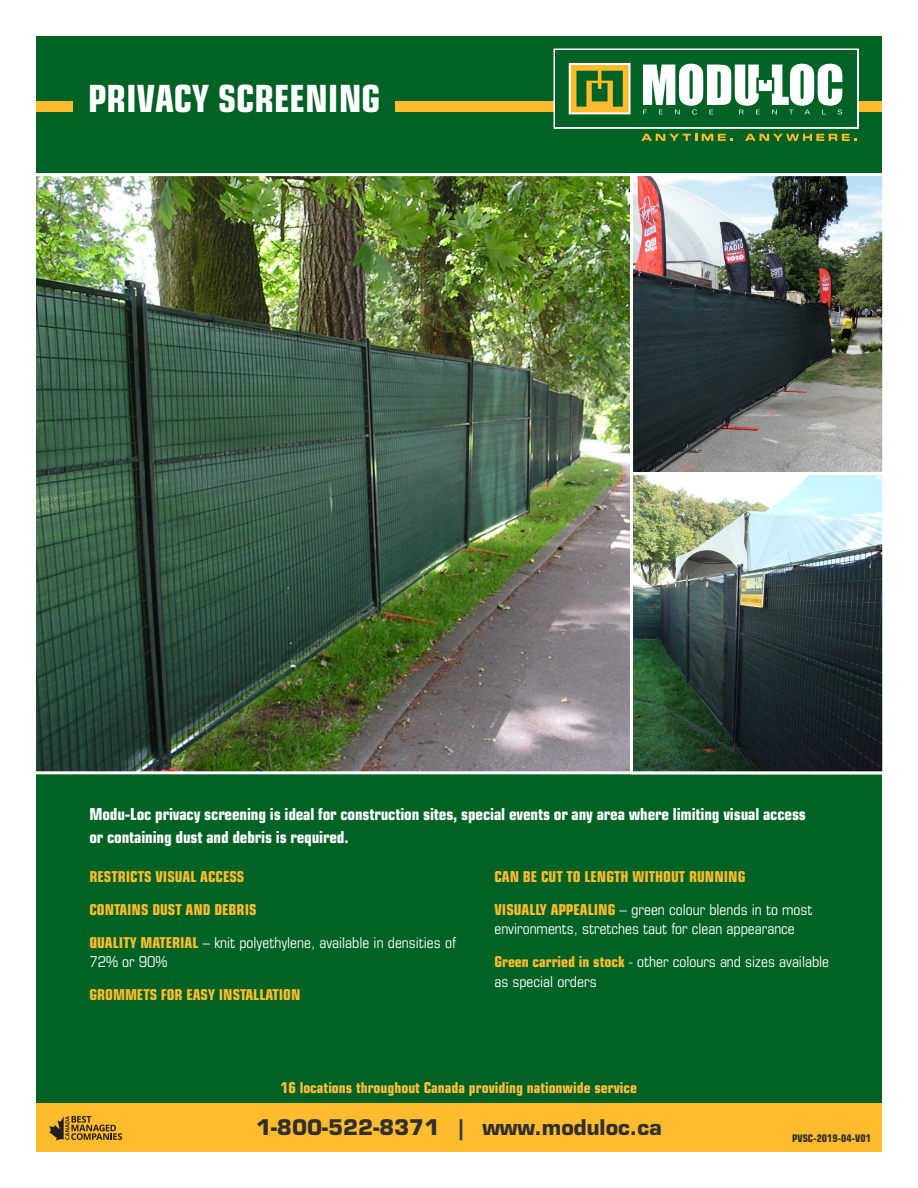
<style>
.page{position:relative;width:918px;height:1188px;background:#fff}
.page>*{position:absolute;margin:0;border:0;box-sizing:border-box;transform-origin:0 0}
.t1{font:700 condensed 37.5px "Eurostile LT Std";color:#fff}
.t2{font:700 21px "Eurostile LT Std";color:#312f30}
.t3{font:700 condensed 16.5px/22.5px "Eurostile LT Std";letter-spacing:-.01em;color:#fff}
.t4{font:condensed 15px/19.5px "Eurostile LT Std";color:#fff}
.t5{font:700 condensed 15px "Eurostile LT Std";color:#fdbb2e}
.t6{font:700 condensed 15px "Eurostile LT Std";color:#febe3d}
.t7{font:700 condensed 10.5px "Eurostile LT Std";color:#312f30}
.s1{font-weight:700;color:#fdbb2e}
</style>
<div class="page">
<div style="left:36px;top:36px;width:846px;height:1116px;background:#006224"></div>
<div style="left:396px;top:101px;width:486px;height:10px;background:#fdbb2e"></div>
<div style="left:36px;top:101px;width:36px;height:10px;background:#fdbb2e"></div>
<div style="left:36px;top:1104px;width:846px;height:48px;background:#fdbb2e"></div>
<img style="left:37px;top:177px;width:593px;height:593px">
<div style="left:553px;top:49px;width:306px;height:80px;border:4px solid #fff"></div>
<div style="left:556px;top:51px;width:301px;height:76px;background:#006224"></div>
<div style="left:569px;top:63px;width:62px;height:51px;background:#fdbb2e;border:2px solid #fff"></div>
<svg style="left:577px;top:71px;width:46px;height:36px"></svg>
<svg style="left:641px;top:134px;width:92px;height:7px"></svg>
<svg style="left:745px;top:134px;width:112px;height:7px"></svg>
<svg style="left:643px;top:64px;width:199px;height:51px"></svg>
<img style="left:634px;top:177px;width:247px;height:593px">
<div style="left:630px;top:173px;width:255px;height:302px;border:3px solid #fff"></div>
<div style="left:630px;top:472px;width:255px;height:302px;border:3px solid #fff"></div>
<svg style="left:49px;top:1116px;width:73px;height:24px"></svg>
<p class="t1" style="left:88px;top:75px;width:294px">PRIVACY SCREENING</p>
<p class="t3" style="left:89px;top:803px;width:718px">Modu-Loc privacy screening is ideal for construction sites, special events or any area where limiting visual access or containing dust and debris is required.</p>
<p class="t5" style="left:89px;top:867px;width:157px">RESTRICTS VISUAL ACCESS</p>
<p class="t5" style="left:89px;top:900px;width:169px">CONTAINS DUST AND DEBRIS</p>
<p class="t4" style="left:89px;top:933px;width:368px"><span class="s1">QUALITY MATERIAL</span> – knit polyethylene, available in densities of<br>72% or 90%</p>
<p class="t5" style="left:89px;top:986px;width:213px">GROMMETS FOR EASY INSTALLATION</p>
<p class="t5" style="left:494px;top:867px;width:253px">CAN BE CUT TO LENGTH WITHOUT RUNNING</p>
<p class="t4" style="left:494px;top:900px;width:320px"><span class="s1">VISUALLY APPEALING</span> – green colour blends in to most environments, stretches taut for clean appearance</p>
<p class="t4" style="left:494px;top:952px;width:336px"><span class="s1">Green carried in stock</span> - other colours and sizes available as special orders</p>
<p class="t6" style="left:281px;top:1079px;width:358px">16 locations throughout Canada providing nationwide service</p>
<p class="t2" style="left:256px;top:1114px;width:407px">1-800-522-8371 | www.moduloc.ca</p>
<p class="t7" style="left:792px;top:1131px;width:80px">PVSC-2019-04-V01</p>
</div>
